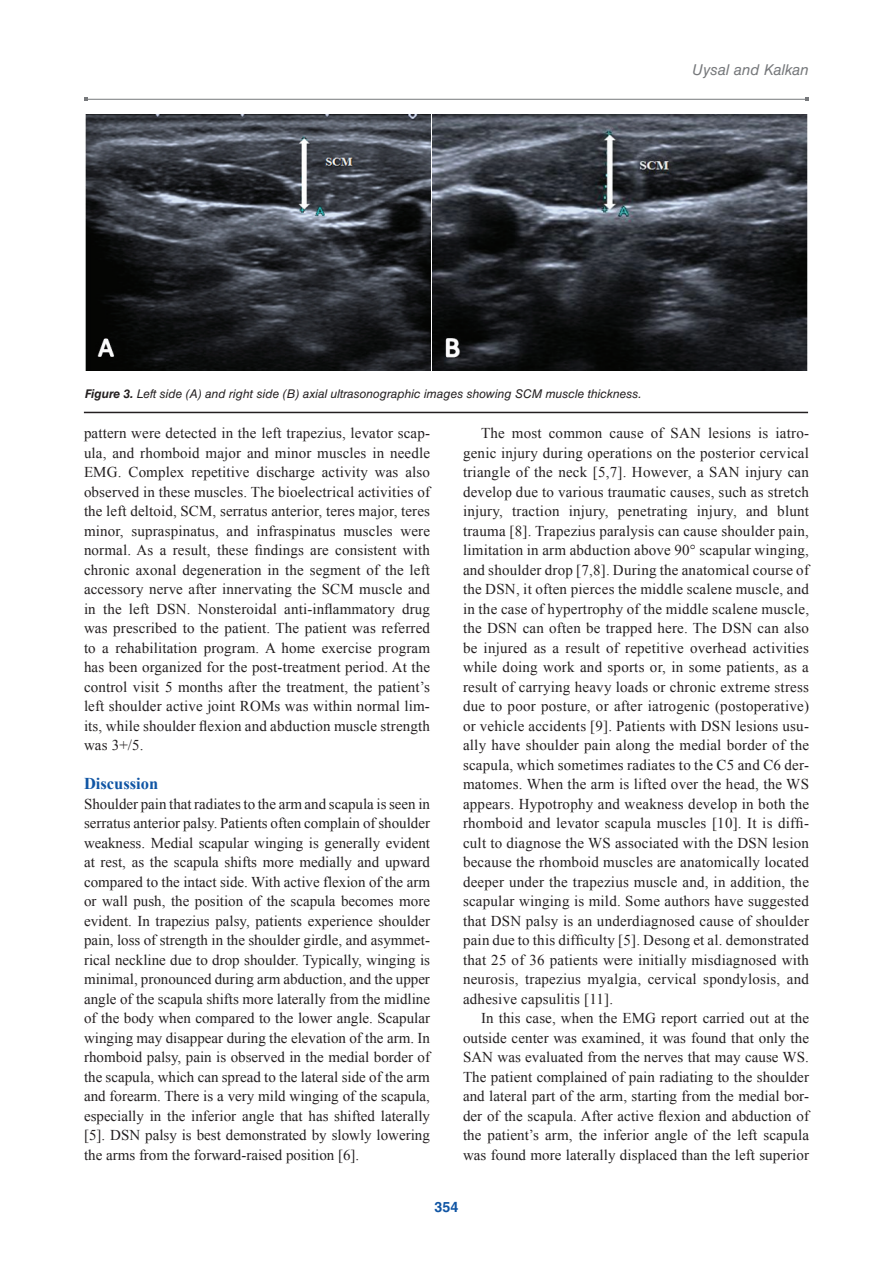
<style>
.page{position:relative;width:893px;height:1263px;background:#fff}
.page>*{position:absolute;margin:0;border:0;box-sizing:border-box;transform-origin:0 0}
.t1{font:700 16.5px "Times New Roman";color:#1055a4}
.t2{font:15px/19.5px "Times New Roman";letter-spacing:.005em;color:#231f20;text-align:justify}
.t3{font:italic 15px "Helvetica LT Std";color:#76787b}
.t4{font:700 14.25px "Helvetica LT Std";color:#1055a4}
.t5{font:italic 12px "Helvetica LT Std";color:#231f20}
.s1{font-weight:700}
</style>
<div class="page">
<hr style="left:86px;top:99px;width:721px;height:1px;background:#76787b">
<img style="left:85px;top:114px;width:345px;height:256px">
<img style="left:433px;top:114px;width:375px;height:256px">
<hr style="left:84px;top:412px;width:724px;height:1px;background:#231f20">
<p class="t3" style="left:692px;top:61px;width:118px">Uysal and Kalkan</p>
<p class="t5" style="left:85px;top:386px;width:558px"><span class="s1">Figure 3.</span> Left side (A) and right side (B) axial ultrasonographic images showing SCM muscle thickness.</p>
<p class="t2" style="left:84px;top:423px;width:348px">pattern were detected in the left trapezius, levator scap&shy;ula, and rhomboid major and minor muscles in needle EMG. Complex repetitive discharge activity was also observed in these muscles. The bioelectrical activities of the left deltoid, SCM, serratus anterior, teres major, teres minor, supraspinatus, and infraspinatus muscles were normal. As a result, these findings are consistent with chronic axonal degeneration in the segment of the left accessory nerve after innervating the SCM muscle and in the left DSN. Nonsteroidal anti-inflammatory drug was prescribed to the patient. The patient was referred to a rehabilitation program. A home exercise program has been organized for the post-treatment period. At the control visit 5 months after the treatment, the patient’s left shoulder active joint ROMs was within normal lim&shy;its, while shoulder flexion and abduction muscle strength was 3+/5.</p>
<p class="t1" style="left:84px;top:772px;width:76px">Discussion</p>
<p class="t2" style="left:84px;top:793px;width:347px">Shoulder pain that radiates to the arm and scapula is seen in serratus anterior palsy. Patients often complain of shoulder weakness. Medial scapular winging is generally evident at rest, as the scapula shifts more medially and upward compared to the intact side. With active flexion of the arm or wall push, the position of the scapula becomes more evident. In trapezius palsy, patients experience shoulder pain, loss of strength in the shoulder girdle, and asymmet&shy;rical neckline due to drop shoulder. Typically, winging is minimal, pronounced during arm abduction, and the upper angle of the scapula shifts more laterally from the midline of the body when compared to the lower angle. Scapular winging may disappear during the elevation of the arm. In rhomboid palsy, pain is observed in the medial border of the scapula, which can spread to the lateral side of the arm and forearm. There is a very mild winging of the scapula, especially in the inferior angle that has shifted laterally [5]. DSN palsy is best demonstrated by slowly lowering the arms from the forward-raised position [6].</p>
<p class="t2" style="left:463px;top:423px;width:348px;text-indent:18px">The most common cause of SAN lesions is iatro&shy;genic injury during operations on the posterior cervical triangle of the neck [5,7]. However, a SAN injury can develop due to various traumatic causes, such as stretch injury, traction injury, penetrating injury, and blunt trauma [8]. Trapezius paralysis can cause shoulder pain, limitation in arm abduction above 90° scapular winging, and shoulder drop [7,8]. During the anatomical course of the DSN, it often pierces the middle scalene muscle, and in the case of hypertrophy of the middle scalene muscle, the DSN can often be trapped here. The DSN can also be injured as a result of repetitive overhead activities while doing work and sports or, in some patients, as a result of carrying heavy loads or chronic extreme stress due to poor posture, or after iatrogenic (postoperative) or vehicle accidents [9]. Patients with DSN lesions usu&shy;ally have shoulder pain along the medial border of the scapula, which sometimes radiates to the C5 and C6 der&shy;matomes. When the arm is lifted over the head, the WS appears. Hypotrophy and weakness develop in both the rhomboid and levator scapula muscles [10]. It is diffi&shy;cult to diagnose the WS associated with the DSN lesion because the rhomboid muscles are anatomically located deeper under the trapezius muscle and, in addition, the scapular winging is mild. Some authors have suggested that DSN palsy is an underdiagnosed cause of shoulder pain due to this difficulty [5]. Desong et al. demonstrated that 25 of 36 patients were initially misdiagnosed with neurosis, trapezius myalgia, cervical spondylosis, and adhesive capsulitis [11].</p>
<p class="t2" style="left:463px;top:1008px;width:348px;text-indent:18px">In this case, when the EMG report carried out at the outside center was examined, it was found that only the SAN was evaluated from the nerves that may cause WS.<br>The patient complained of pain radiating to the shoulder and lateral part of the arm, starting from the medial bor&shy;der of the scapula. After active flexion and abduction of the patient’s arm, the inferior angle of the left scapula was found more laterally displaced than the left superior</p>
<p class="t4" style="left:435px;top:1198px;width:25px">354</p>
</div>
